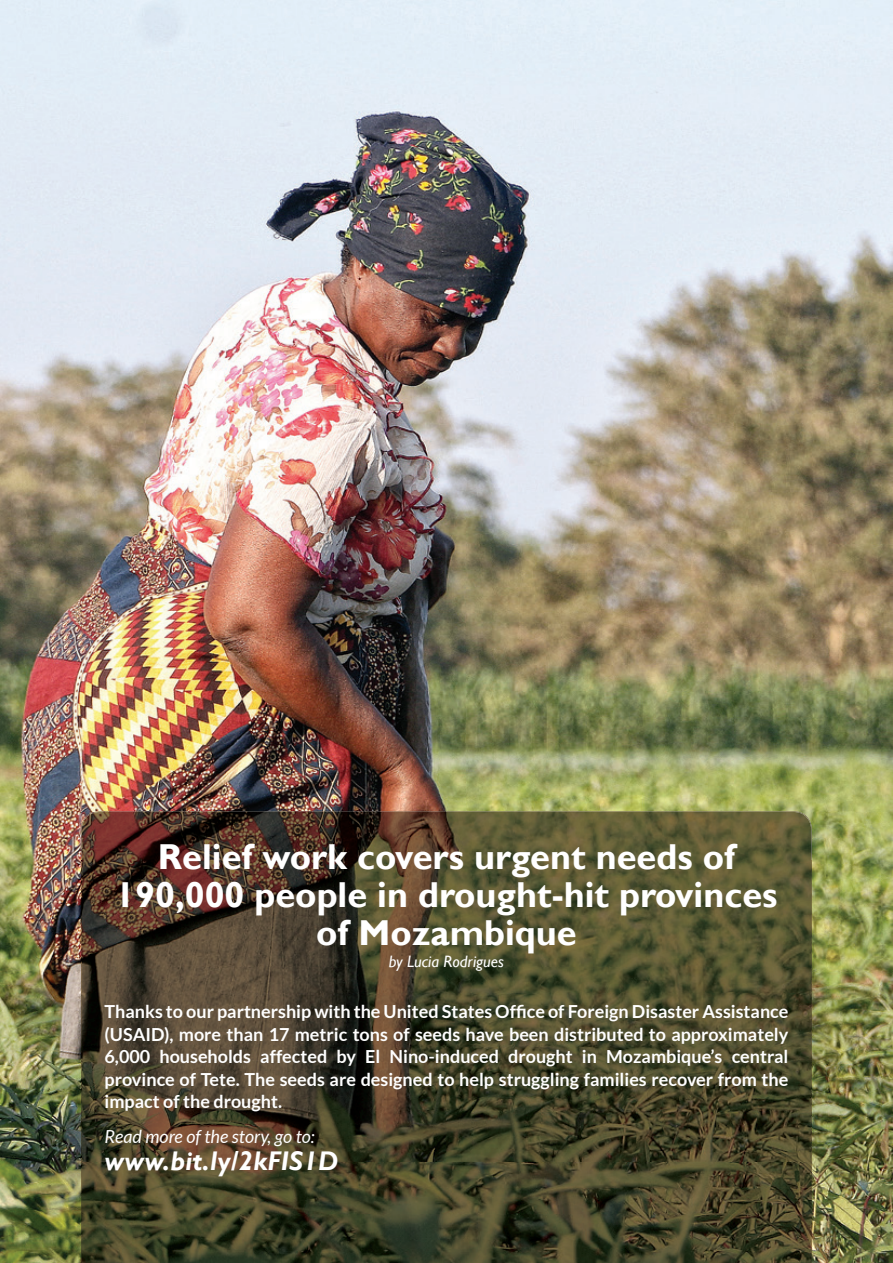
<style>
.page{position:relative;width:893px;height:1263px;background:#fff}
.page>*{position:absolute;margin:0;border:0;box-sizing:border-box;transform-origin:0 0}
.t1{font:700 36px/37.5px "Gill Sans";color:#fff;text-align:center}
.t2{font:italic 700 27px "Gill Sans";letter-spacing:.01em;color:#fff}
.t3{font:700 18px/22.5px "Lato";color:#fff;text-align:justify}
.t4{font:italic 18px "Lato";color:#fff}
.t5{font:italic 16.5px "Gill Sans";color:#fff}
</style>
<div class="page">
<img style="left:0;top:0;width:893px;height:1263px">
<img style="left:82px;top:861px;width:729px;height:402px">
<img style="left:81px;top:811px;width:731px;height:50px">
<img style="left:81px;top:861px;width:1px;height:402px">
<img style="left:811px;top:861px;width:1px;height:402px">
<h1 class="t1" style="left:115px;top:839px;width:664px">Relief work covers urgent needs of<br>190,000 people in drought-hit provinces of Mozambique</h1>
<p class="t5" style="left:389px;top:952px;width:117px">by Lucia Rodrigues</p>
<p class="t3" style="left:105px;top:1000px;width:685px">Thanks to our partnership with the United States Office of Foreign Disaster Assistance (USAID), more than 17 metric tons of seeds have been distributed to approximately 6,000 households affected by El Nino-induced drought in Mozambique’s central province of Tete. The seeds are designed to help struggling families recover from the impact of the drought.</p>
<p class="t4" style="left:105px;top:1126px;width:212px">Read more of the story, go to:</p>
<h2 class="t2" style="left:105px;top:1145px;width:235px">www.bit.ly/2kFIS1D</h2>
</div>
